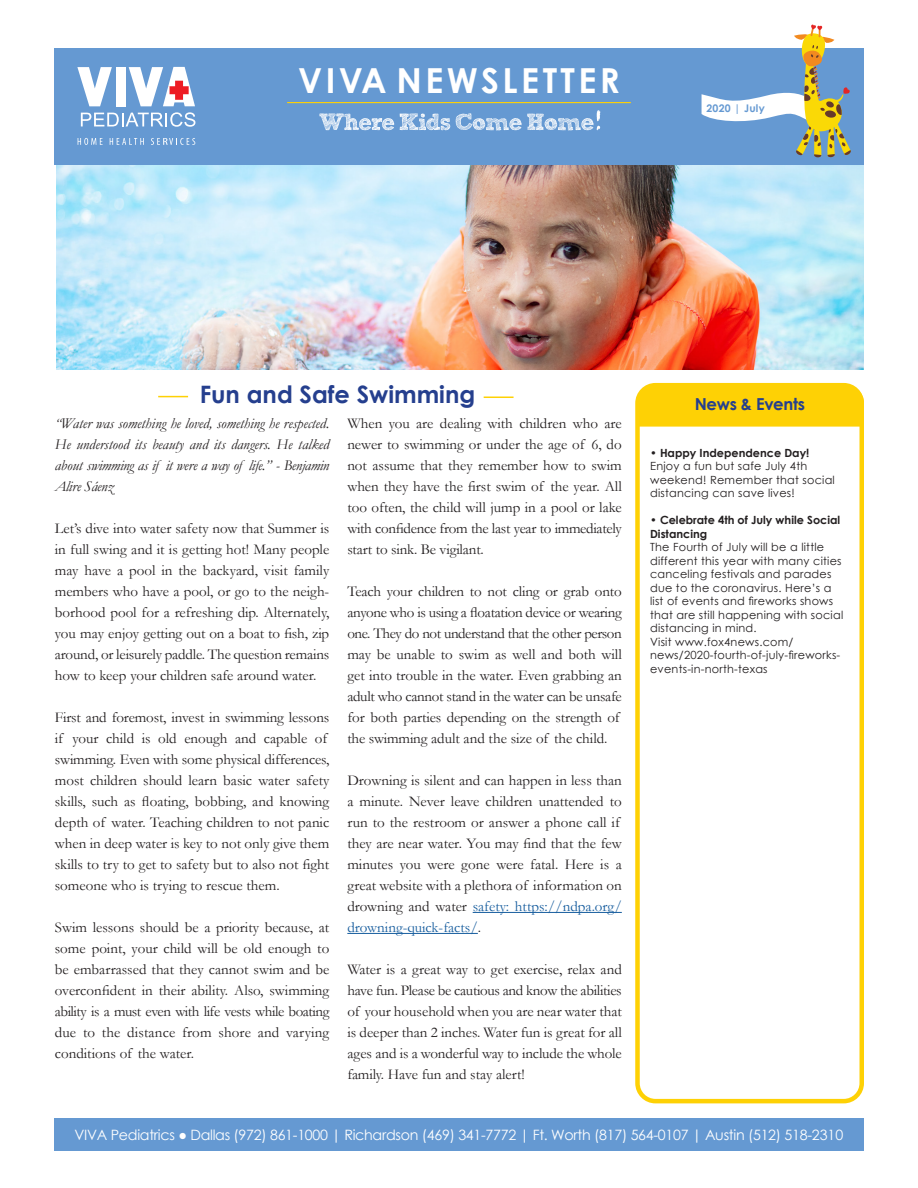
<style>
.page{position:relative;width:918px;height:1188px;background:#fff}
.page>*{position:absolute;margin:0;border:0;box-sizing:border-box;transform-origin:0 0}
.t1{font:700 34.5px "Century Gothic";letter-spacing:.1em;color:#fff}
.t2{font:700 24px "Century Gothic";color:#253f8e}
.t3{font:700 16.5px "Century Gothic";letter-spacing:-.02em;color:#253f8e}
.t4{font:15px/21px "Garamond";color:#231f20;text-align:justify}
.t5{font:italic 15px/21px "Garamond";letter-spacing:-.02em;color:#231f20;text-align:justify}
.t6{font:14.25px "Century Gothic";letter-spacing:-.02em;color:#fff}
.t7{font:11.25px/13.5px "Century Gothic";letter-spacing:.02em;color:#231f20}
.t8{font:700 11.25px/13.5px "Century Gothic";color:#231f20}
.t9{font:700 10.5px "Century Gothic";letter-spacing:.025em;color:#6599d2}
.s1{font-size:14.25px}
.s2{color:#175d9e}
</style>
<div class="page">
<img style="left:56px;top:165px;width:808px;height:205px">
<div style="left:635px;top:383px;width:229px;height:720px;border:4px solid #fed105;border-radius:18px"></div>
<div style="left:54px;top:1118px;width:810px;height:32px;background:#6599d2"></div>
<div style="left:54px;top:48px;width:810px;height:117px;background:#6599d2"></div>
<hr style="left:473px;top:912px;width:149px;height:1px;background:#175d9e">
<hr style="left:347px;top:933px;width:131px;height:1px;background:#175d9e">
<hr style="left:287px;top:102px;width:344px;height:1px;background:#fed105">
<svg style="left:81px;top:112px;width:114px;height:15px"></svg>
<svg style="left:77px;top:67px;width:35px;height:39px"></svg>
<div style="left:116px;top:67px;width:10px;height:39px;background:#fff"></div>
<svg style="left:129px;top:67px;width:66px;height:39px"></svg>
<svg style="left:78px;top:138px;width:25px;height:7px"></svg>
<svg style="left:110px;top:138px;width:34px;height:7px"></svg>
<svg style="left:151px;top:138px;width:44px;height:7px"></svg>
<svg style="left:320px;top:110px;width:280px;height:20px"></svg>
<div style="left:639px;top:385px;width:225px;height:42px;background:#fed105"></div>
<svg style="left:702px;top:25px;width:149px;height:133px"></svg>
<hr style="left:158px;top:396px;width:30px;height:1px;background:#fed105">
<hr style="left:484px;top:397px;width:30px;height:1px;background:#fed105">
<p class="t1" style="left:298px;top:54px;width:323px">VIVA NEWSLETTER</p>
<p class="t9" style="left:706px;top:101px;width:60px">2020 | July</p>
<p class="t2" style="left:200px;top:376px;width:277px">Fun and Safe Swimming</p>
<p class="t5" style="left:55px;top:413px;width:276px"><span class="s1">“</span>Water was something he loved, something he respected.<br>He understood its beauty and its dangers. He talked about swimming as if it were a way of life.” - Benjamin Alire Sáenz</p>
<p class="t4" style="left:55px;top:518px;width:276px">Let’s dive into water safety now that Summer is in full swing and it is getting hot! Many people may have a pool in the backyard, visit family members who have a pool, or go to the neigh&shy;borhood pool for a refreshing dip. Alternately, you may enjoy getting out on a boat to fish, zip around, or leisurely paddle. The question remains how to keep your children safe around water.</p>
<p class="t4" style="left:55px;top:707px;width:276px;text-align:left">First and foremost, invest in swimming lessons if your child is old enough and capable of swimming. Even with some physical differences, most children should learn basic water safety skills, such as floating, bobbing, and knowing depth of water. Teaching children to not panic when in deep water is key to not only give them skills to try to get to safety but to also not fight someone who is trying to rescue them.</p>
<p class="t4" style="left:55px;top:917px;width:276px">Swim lessons should be a priority because, at some point, your child will be old enough to be embarrassed that they cannot swim and be overconfident in their ability. Also, swimming ability is a must even with life vests while boating due to the distance from shore and varying conditions of the water.</p>
<p class="t4" style="left:347px;top:413px;width:276px">When you are dealing with children who are newer to swimming or under the age of 6, do not assume that they remember how to swim when they have the first swim of the year. All too often, the child will jump in a pool or lake with confidence from the last year to immediately start to sink. Be vigilant.</p>
<p class="t4" style="left:347px;top:581px;width:276px;text-align:left">Teach your children to not cling or grab onto anyone who is using a floatation device or wearing one. They do not understand that the other person may be unable to swim as well and both will get into trouble in the water. Even grabbing an adult who cannot stand in the water can be unsafe for both parties depending on the strength of the swimming adult and the size of the child.</p>
<p class="t4" style="left:347px;top:770px;width:276px;text-align:left">Drowning is silent and can happen in less than a minute. Never leave children unattended to run to the restroom or answer a phone call if they are near water. You may find that the few minutes you were gone were fatal. Here is a great website with a plethora of information on drowning and water <span class="s2">safety: https://ndpa.org/ drowning-quick-facts/</span>.</p>
<p class="t4" style="left:347px;top:959px;width:276px">Water is a great way to get exercise, relax and have fun. Please be cautious and know the abilities of your household when you are near water that is deeper than 2 inches. Water fun is great for all ages and is a wonderful way to include the whole family. Have fun and stay alert!</p>
<p class="t3" style="left:695px;top:391px;width:112px">News &amp; Events</p>
<p class="t8" style="left:650px;top:445px;width:161px">• Happy Independence Day!</p>
<p class="t7" style="left:650px;top:459px;width:186px">Enjoy a fun but safe July 4th weekend! Remember that social distancing can save lives!</p>
<p class="t8" style="left:650px;top:513px;width:192px">• Celebrate 4th of July while Social<br>Distancing</p>
<p class="t7" style="left:650px;top:540px;width:195px">The Fourth of July will be a little different this year with many cities canceling festivals and parades due to the coronavirus. Here’s a list of events and fireworks shows that are still happening with social distancing in mind.</p>
<p class="t7" style="left:650px;top:635px;width:192px">Visit www.fox4news.com/ news/2020-fourth-of-july-fireworks&shy;events-in-north-texas</p>
<p class="t6" style="left:75px;top:1125px;width:770px">VIVA Pediatrics ● Dallas (972) 861-1000 | Richardson (469) 341-7772 | Ft. Worth (817) 564-0107 | Austin (512) 518-2310</p>
</div>
